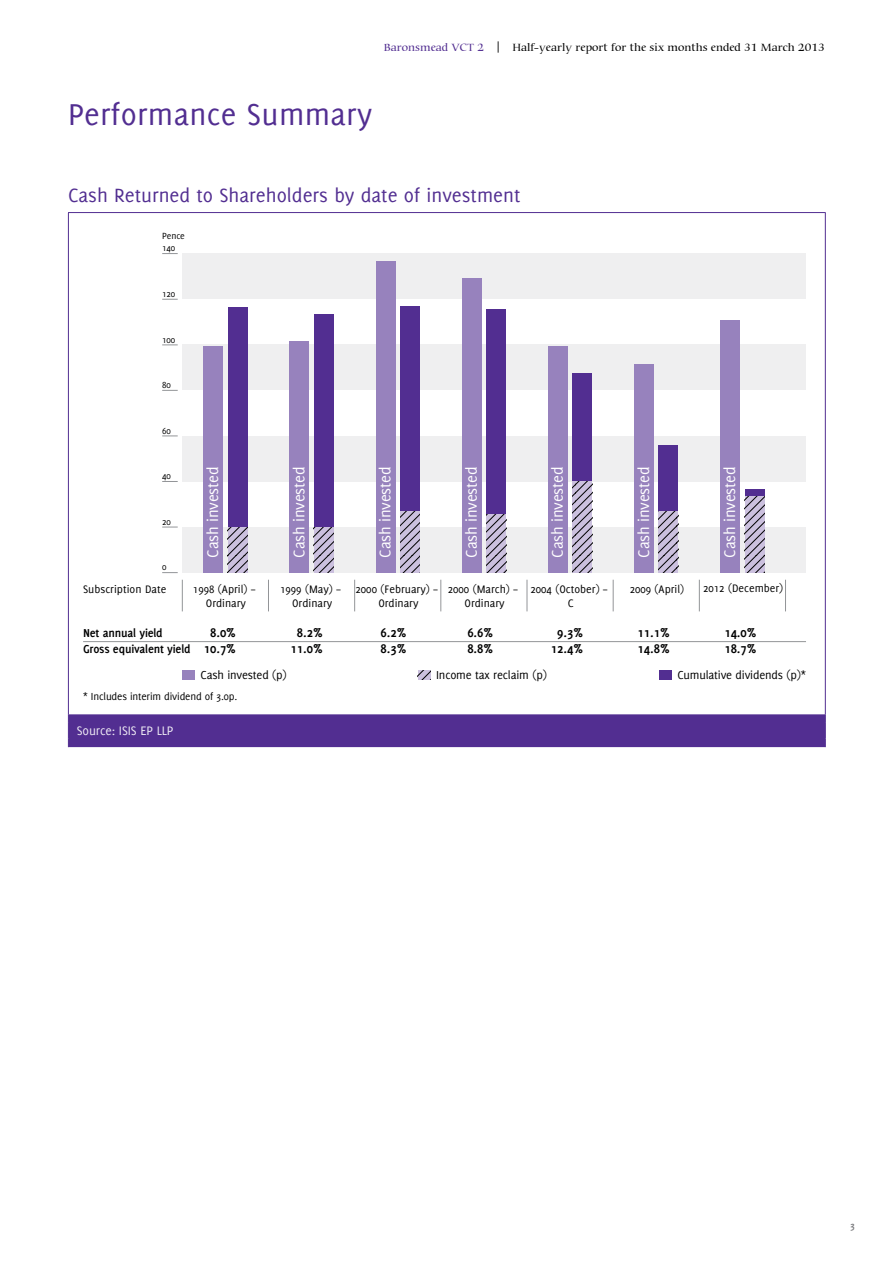
<style>
.page{position:relative;width:893px;height:1263px;background:#fff}
.page>*{position:absolute;margin:0;border:0;box-sizing:border-box;transform-origin:0 0}
.t1{font:33px "Delicious";letter-spacing:.01em;color:#522e91}
.t2{font:21px "Delicious";color:#522e91}
.t3{font:16.8px "Delicious";letter-spacing:-.015em;color:#fff}
.t4{font:700 13.95px/16.8px "Delicious";color:#000}
.t5{font:13.5px "Delicious";letter-spacing:-.01em;color:#eeeaf4}
.t6{font:12.6px "Delicious";letter-spacing:-.015em;color:#000}
.t7{font:700 12.6px/16.8px "Delicious";letter-spacing:-.015em;color:#000}
.t8{font:11.85px/14.2px "Delicious";color:#000;text-align:center}
.t9{font:500 11.25px "Carmina BT";color:#000}
.t10{font:11.25px "Delicious";letter-spacing:-.015em;color:#000}
.t11{font:700 10.5px "Delicious";color:#797a7d}
.t12{font:9.75px "Delicious";letter-spacing:-.01em;color:#000}
.s1{color:#522e91}
</style>
<div class="page">
<hr style="left:68px;top:213px;width:1px;height:501px;background:#522e91">
<hr style="left:825px;top:213px;width:1px;height:501px;background:#522e91">
<div style="left:68px;top:714px;width:758px;height:33px;background:#522e91"></div>
<hr style="left:68px;top:212px;width:758px;height:1px;background:#522e91">
<svg style="left:162px;top:299px;width:16px;height:1px"></svg>
<svg style="left:162px;top:572px;width:16px;height:1px"></svg>
<hr style="left:83px;top:641px;width:723px;height:1px;background:#939598">
<svg style="left:162px;top:345px;width:16px;height:1px"></svg>
<svg style="left:162px;top:390px;width:16px;height:1px"></svg>
<svg style="left:162px;top:436px;width:16px;height:1px"></svg>
<svg style="left:162px;top:481px;width:16px;height:1px"></svg>
<svg style="left:162px;top:527px;width:16px;height:1px"></svg>
<hr style="left:182px;top:580px;width:1px;height:31px;background:#939598">
<hr style="left:441px;top:580px;width:1px;height:31px;background:#939598">
<hr style="left:354px;top:580px;width:1px;height:31px;background:#939598">
<hr style="left:268px;top:580px;width:1px;height:31px;background:#939598">
<hr style="left:527px;top:580px;width:1px;height:31px;background:#939598">
<hr style="left:699px;top:580px;width:1px;height:31px;background:#939598">
<hr style="left:613px;top:580px;width:1px;height:31px;background:#939598">
<div style="left:182px;top:670px;width:13px;height:9px;background:#9782bd"></div>
<div style="left:659px;top:670px;width:13px;height:9px;background:#522e91"></div>
<svg style="left:418px;top:670px;width:13px;height:9px"></svg>
<div style="left:182px;top:527px;width:624px;height:46px;background:#efeff0"></div>
<div style="left:182px;top:254px;width:624px;height:45px;background:#efeff0"></div>
<div style="left:182px;top:436px;width:624px;height:45px;background:#efeff0"></div>
<div style="left:182px;top:345px;width:624px;height:45px;background:#efeff0"></div>
<svg style="left:162px;top:253px;width:16px;height:1px"></svg>
<div style="left:203px;top:346px;width:20px;height:227px;background:#9782bd"></div>
<div style="left:289px;top:341px;width:20px;height:232px;background:#9782bd"></div>
<div style="left:376px;top:261px;width:19px;height:312px;background:#9782bd"></div>
<div style="left:462px;top:278px;width:20px;height:295px;background:#9782bd"></div>
<div style="left:548px;top:346px;width:20px;height:227px;background:#9782bd"></div>
<div style="left:634px;top:364px;width:20px;height:209px;background:#9782bd"></div>
<hr style="left:785px;top:580px;width:1px;height:31px;background:#939598">
<div style="left:720px;top:320px;width:20px;height:253px;background:#9782bd"></div>
<svg style="left:228px;top:527px;width:19px;height:46px"></svg>
<div style="left:228px;top:308px;width:19px;height:219px;background:#522e91"></div>
<svg style="left:314px;top:527px;width:20px;height:46px"></svg>
<div style="left:314px;top:314px;width:20px;height:213px;background:#522e91"></div>
<svg style="left:400px;top:510px;width:20px;height:63px"></svg>
<div style="left:400px;top:306px;width:20px;height:204px;background:#522e91"></div>
<svg style="left:486px;top:514px;width:20px;height:59px"></svg>
<div style="left:486px;top:309px;width:20px;height:205px;background:#522e91"></div>
<svg style="left:572px;top:481px;width:20px;height:92px;fill:#cbc0de"></svg>
<div style="left:572px;top:373px;width:20px;height:108px;background:#522e91"></div>
<svg style="left:658px;top:510px;width:20px;height:63px"></svg>
<div style="left:658px;top:445px;width:20px;height:65px;background:#522e91"></div>
<svg style="left:745px;top:496px;width:19px;height:77px"></svg>
<div style="left:745px;top:489px;width:19px;height:7px;background:#522e91"></div>
<p class="t9" style="left:384px;top:41px;width:442px"><span class="s1">Baronsmead VCT 2</span> | Half-yearly report for the six months ended 31 March 2013</p>
<h1 class="t1" style="left:68px;top:96px;width:306px">Performance Summary</h1>
<h2 class="t2" style="left:68px;top:183px;width:454px">Cash Returned to Shareholders by date of investment</h2>
<p class="t12" style="left:162px;top:231px;width:24px">Pence</p>
<p class="t12" style="left:162px;top:243px;width:15px">140</p>
<p class="t12" style="left:162px;top:288px;width:15px">120</p>
<p class="t12" style="left:162px;top:334px;width:15px">100</p>
<p class="t12" style="left:162px;top:379px;width:10px">80</p>
<p class="t12" style="left:162px;top:425px;width:10px">60</p>
<p class="t12" style="left:162px;top:471px;width:10px">40</p>
<p class="t12" style="left:162px;top:516px;width:10px">20</p>
<p class="t12" style="left:162px;top:562px;width:6px">0</p>
<h3 class="t3" style="left:203px;top:558px;width:92px;rotate:-90deg">Cash invested</h3>
<h3 class="t3" style="left:289px;top:558px;width:92px;rotate:-90deg">Cash invested</h3>
<h3 class="t3" style="left:376px;top:558px;width:92px;rotate:-90deg">Cash invested</h3>
<h3 class="t3" style="left:462px;top:558px;width:92px;rotate:-90deg">Cash invested</h3>
<h3 class="t3" style="left:548px;top:558px;width:92px;rotate:-90deg">Cash invested</h3>
<h3 class="t3" style="left:634px;top:558px;width:92px;rotate:-90deg">Cash invested</h3>
<h3 class="t3" style="left:720px;top:558px;width:92px;rotate:-90deg">Cash invested</h3>
<p class="t8" style="left:83px;top:581px;width:85px">Subscription Date</p>
<p class="t8" style="left:703px;top:581px;width:82px">2012 (December)</p>
<p class="t8" style="left:193px;top:581px;width:64px">1998 (April) –<br>Ordinary</p>
<p class="t8" style="left:280px;top:581px;width:62px">1999 (May) –<br>Ordinary</p>
<p class="t8" style="left:356px;top:581px;width:83px">2000 (February) –<br>Ordinary</p>
<p class="t8" style="left:448px;top:581px;width:72px">2000 (March) –<br>Ordinary</p>
<p class="t8" style="left:530px;top:581px;width:79px">2004 (October) –<br>C</p>
<p class="t8" style="left:630px;top:581px;width:56px">2009 (April)</p>
<p class="t7" style="left:83px;top:624px;width:109px">Net annual yield<br>Gross equivalent yield</p>
<p class="t4" style="left:204px;top:623px;width:34px;text-align:center">8.0%<br>10.7%</p>
<p class="t4" style="left:291px;top:623px;width:34px;text-align:center">8.2%<br>11.0%</p>
<p class="t4" style="left:381px;top:623px;width:27px">6.2%<br>8.3%</p>
<p class="t4" style="left:467px;top:623px;width:27px">6.6%<br>8.8%</p>
<p class="t4" style="left:551px;top:623px;width:34px;text-align:center">9.3%<br>12.4%</p>
<p class="t4" style="left:638px;top:623px;width:34px">11.1%<br>14.8%</p>
<p class="t4" style="left:724px;top:623px;width:34px">14.0%<br>18.7%</p>
<p class="t6" style="left:201px;top:667px;width:88px">Cash invested (p)</p>
<p class="t6" style="left:436px;top:667px;width:112px">Income tax reclaim (p)</p>
<p class="t6" style="left:677px;top:667px;width:130px">Cumulative dividends (p)*</p>
<p class="t10" style="left:83px;top:689px;width:156px">* Includes interim dividend of 3.0p.</p>
<p class="t5" style="left:77px;top:723px;width:98px">Source: ISIS EP LLP</p>
<p class="t11" style="left:850px;top:1219px;width:6px">3</p>
</div>
